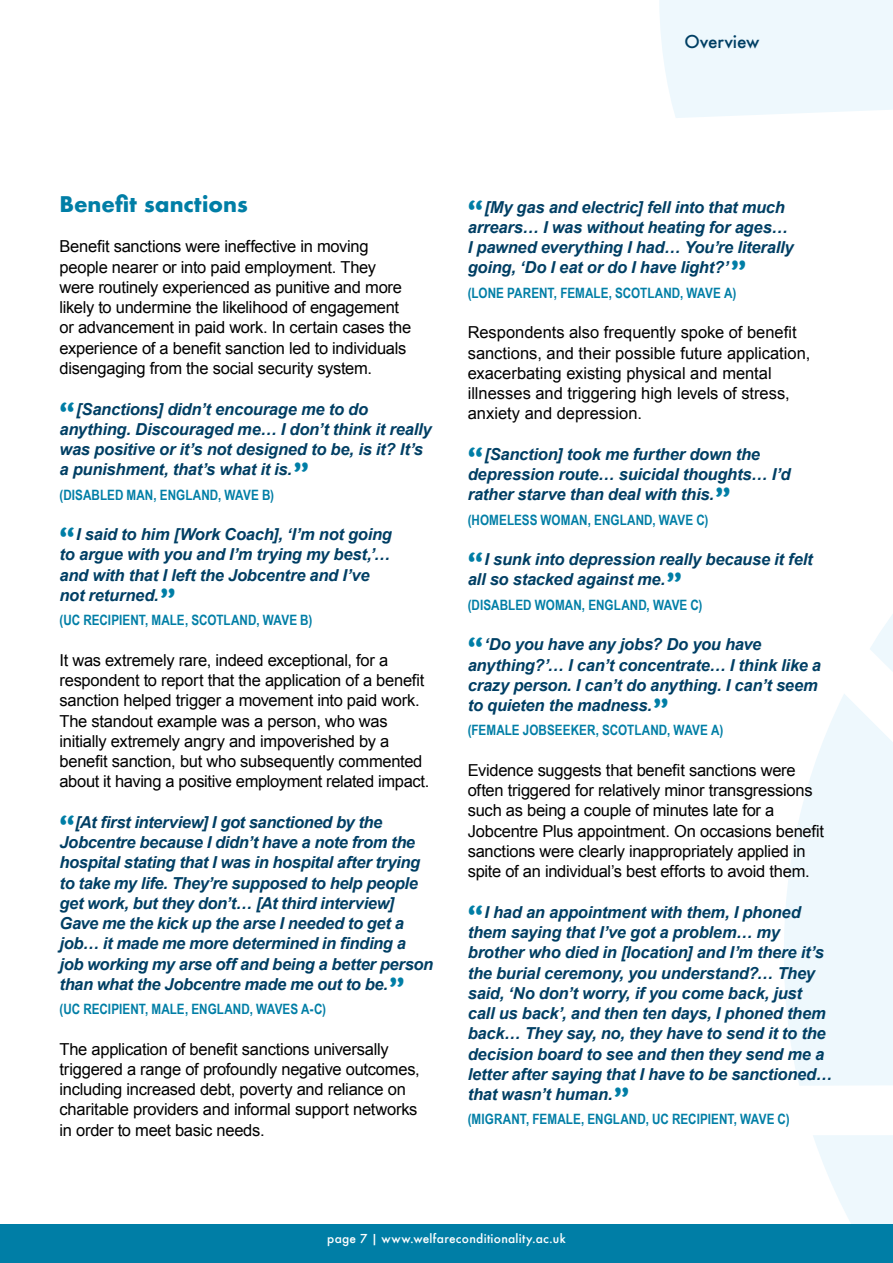
<style>
.page{position:relative;width:893px;height:1263px;background:#fff}
.page>*{position:absolute;margin:0;border:0;box-sizing:border-box;transform-origin:0 0}
.t1{font:700 21px "Futura";color:#007ea6}
.t2{font:500 17.25px "Futura";letter-spacing:-.01em;color:#003f64}
.t3{font:italic 700 16.5px/20.2px "Arial";letter-spacing:-.015em;color:#003f64}
.t4{font:16.5px/20.2px "Arial";letter-spacing:-.015em;color:#000}
.t5{font:700 14.25px "Arial Narrow";letter-spacing:.005em;color:#007ea6}
.t6{font:500 12px "Futura";letter-spacing:.025em;color:#fff}
.s1{font-family:"Foco";font-weight:900;font-style:normal;font-size:30px;color:#007ea6}
</style>
<div class="page">
<svg style="left:870px;top:614px;width:23px;height:58px"></svg>
<svg style="left:784px;top:694px;width:109px;height:392px;fill:#eef8fd"></svg>
<svg style="left:813px;top:1135px;width:80px;height:90px"></svg>
<div style="left:659px;top:0;width:234px;height:118px;background:#eef8fd"></div>
<div style="left:0;top:1225px;width:893px;height:38px;background:#007ea6"></div>
<p class="t2" style="left:685px;top:30px;width:76px">Overview</p>
<p class="t1" style="left:60px;top:189px;width:190px">Benefit sanctions</p>
<p class="t4" style="left:60px;top:237px;width:353px">Benefit sanctions were ineffective in moving people nearer or into paid employment. They were routinely experienced as punitive and more likely to undermine the likelihood of engagement or advancement in paid work. In certain cases the experience of a benefit sanction led to individuals disengaging from the social security system.</p>
<p class="t3" style="left:60px;top:399px;width:374px"><span class="s1">“</span>[Sanctions] didn’t encourage me to do anything. Discouraged me… I don’t think it really was positive or it’s not designed to be, is it? It’s a punishment, that’s what it is.<span class="s1">”</span></p>
<p class="t5" style="left:60px;top:484px;width:216px">(DISABLED MAN, ENGLAND, WAVE B)</p>
<p class="t3" style="left:60px;top:525px;width:334px"><span class="s1">“</span>I said to him [Work Coach], ‘I’m not going to argue with you and I’m trying my best,’… and with that I left the Jobcentre and I’ve not returned.<span class="s1">”</span></p>
<p class="t5" style="left:60px;top:609px;width:254px">(UC RECIPIENT, MALE, SCOTLAND, WAVE B)</p>
<p class="t4" style="left:60px;top:650px;width:371px">It was extremely rare, indeed exceptional, for a respondent to report that the application of a benefit sanction helped trigger a movement into paid work.<br>The standout example was a person, who was initially extremely angry and impoverished by a benefit sanction, but who subsequently commented about it having a positive employment related impact.</p>
<p class="t3" style="left:60px;top:812px;width:375px"><span class="s1">“</span>[At first interview] I got sanctioned by the Jobcentre because I didn’t have a note from the hospital stating that I was in hospital after trying to take my life. They’re supposed to help people get work, but they don’t… [At third interview] Gave me the kick up the arse I needed to get a job… it made me more determined in finding a job working my arse off and being a better person than what the Jobcentre made me out to be.<span class="s1">”</span></p>
<p class="t5" style="left:60px;top:998px;width:268px">(UC RECIPIENT, MALE, ENGLAND, WAVES A-C)</p>
<p class="t4" style="left:60px;top:1039px;width:362px">The application of benefit sanctions universally triggered a range of profoundly negative outcomes, including increased debt, poverty and reliance on charitable providers and informal support networks in order to meet basic needs.</p>
<p class="t3" style="left:468px;top:197px;width:327px"><span class="s1">“</span>[My gas and electric] fell into that much arrears… I was without heating for ages… I pawned everything I had… You’re literally going, ‘Do I eat or do I have light?’<span class="s1">”</span></p>
<p class="t5" style="left:468px;top:282px;width:270px">(LONE PARENT, FEMALE, SCOTLAND, WAVE A)</p>
<p class="t4" style="left:468px;top:323px;width:344px">Respondents also frequently spoke of benefit sanctions, and their possible future application, exacerbating existing physical and mental illnesses and triggering high levels of stress, anxiety and depression.</p>
<p class="t3" style="left:468px;top:444px;width:324px"><span class="s1">“</span>[Sanction] took me further down the depression route… suicidal thoughts… I’d rather starve than deal with this.<span class="s1">”</span></p>
<p class="t5" style="left:468px;top:509px;width:242px">(HOMELESS WOMAN, ENGLAND, WAVE C)</p>
<p class="t3" style="left:468px;top:550px;width:346px"><span class="s1">“</span>I sunk into depression really because it felt all so stacked against me.<span class="s1">”</span></p>
<p class="t5" style="left:468px;top:594px;width:236px">(DISABLED WOMAN, ENGLAND, WAVE C)</p>
<p class="t3" style="left:468px;top:635px;width:355px"><span class="s1">“</span>‘Do you have any jobs? Do you have anything?’… I can’t concentrate… I think like a crazy person. I can’t do anything. I can’t seem to quieten the madness.<span class="s1">”</span></p>
<p class="t5" style="left:468px;top:720px;width:257px">(FEMALE JOBSEEKER, SCOTLAND, WAVE A)</p>
<p class="t4" style="left:468px;top:760px;width:358px">Evidence suggests that benefit sanctions were often triggered for relatively minor transgressions such as being a couple of minutes late for a Jobcentre Plus appointment. On occasions benefit sanctions were clearly inappropriately applied in spite of an individual’s best efforts to avoid them.</p>
<p class="t3" style="left:468px;top:902px;width:366px"><span class="s1">“</span>I had an appointment with them, I phoned them saying that I’ve got a problem… my brother who died in [location] and I’m there it’s the burial ceremony, you understand?… They said, ‘No don’t worry, if you come back, just call us back’, and then ten days, I phoned them back… They say, no, they have to send it to the decision board to see and then they send me a letter after saying that I have to be sanctioned… that wasn’t human.<span class="s1">”</span></p>
<p class="t5" style="left:468px;top:1108px;width:323px">(MIGRANT, FEMALE, ENGLAND, UC RECIPIENT, WAVE C)</p>
<p class="t6" style="left:327px;top:1230px;width:240px">page 7 | www.welfareconditionality.ac.uk</p>
</div>
